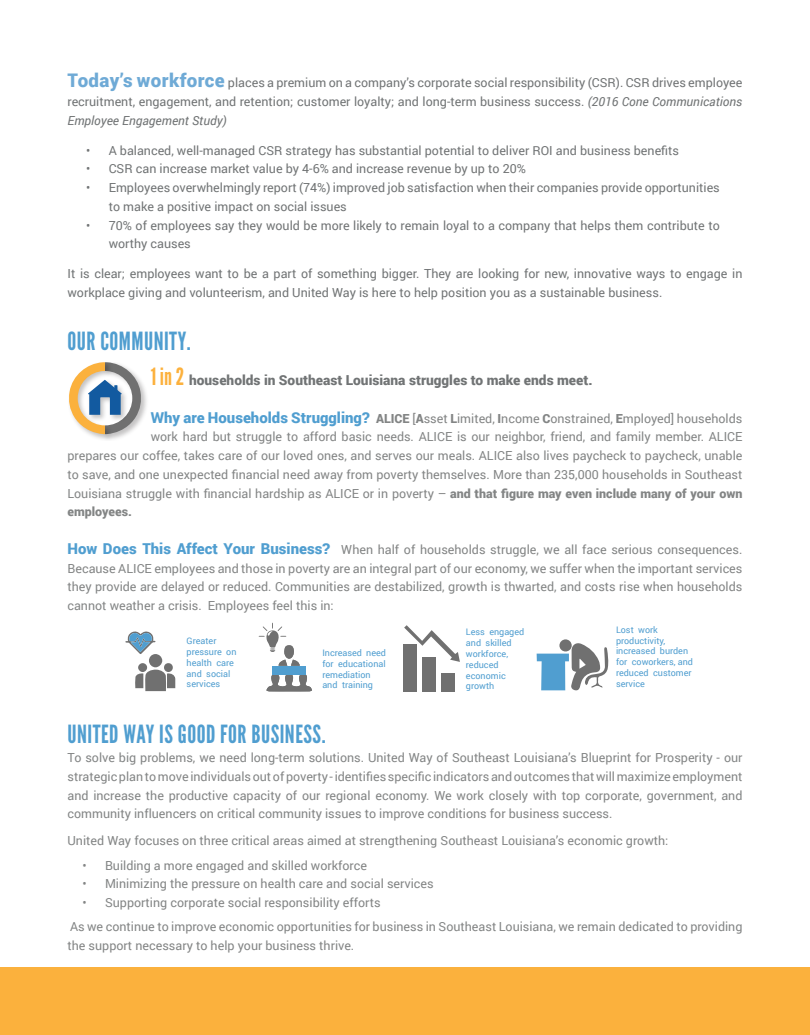
<style>
.page{position:relative;width:810px;height:1035px;background:#fff}
.page>*{position:absolute;margin:0;border:0;box-sizing:border-box;transform-origin:0 0}
.t1{font:25px "League Gothic";letter-spacing:.02em;color:#509ed0}
.t2{font:900 13.75px "Roboto";color:#717475}
.t3{font:12.5px/18.8px "Roboto";color:#838585;text-align:justify}
.t4{font:12.5px/18.8px "Roboto";color:#717475}
.t5{font:900 12.5px "Roboto";color:#838585}
.t6{font:9px/10.8px "Roboto";color:#509ed0}
.s1{font-weight:900;font-size:18.75px;color:#6faad6}
.s2{font-style:italic}
.s3{font-family:"League Gothic";font-weight:400;font-size:23.75px;color:#fcb13d}
.s4{font-weight:900;font-size:15px;color:#509ed0}
.s5{font-weight:900}
</style>
<div class="page">
<div style="left:0;top:968px;width:810px;height:67px;background:#fbb13d"></div>
<svg style="left:125px;top:632px;width:31px;height:22px"></svg>
<svg style="left:135px;top:669px;width:40px;height:22px"></svg>
<div style="left:149px;top:654px;width:13px;height:13px;background:#707070;border-radius:50%"></div>
<div style="left:138px;top:663px;width:9px;height:9px;background:#707070;border-radius:50%"></div>
<div style="left:164px;top:663px;width:9px;height:9px;background:#707070;border-radius:50%"></div>
<svg style="left:266px;top:674px;width:46px;height:17px"></svg>
<svg style="left:259px;top:623px;width:41px;height:43px"></svg>
<div style="left:272px;top:666px;width:34px;height:8px;background:#509ed0"></div>
<svg style="left:559px;top:639px;width:13px;height:12px"></svg>
<svg style="left:537px;top:642px;width:71px;height:48px"></svg>
<svg style="left:404px;top:625px;width:56px;height:37px"></svg>
<div style="left:403px;top:644px;width:14px;height:47px;background:#707070"></div>
<div style="left:422px;top:657px;width:14px;height:34px;background:#707070"></div>
<div style="left:441px;top:673px;width:13px;height:18px;background:#707070"></div>
<img style="left:114px;top:384px;width:33px;height:55px">
<img style="left:89px;top:434px;width:25px;height:6px">
<svg style="left:69px;top:362px;width:73px;height:72px"></svg>
<p class="t4" style="left:68px;top:73px;width:677px;text-align:justify"><span class="s1">Today’s workforce</span> places a premium on a company’s corporate social responsibility (CSR). CSR drives employee recruitment, engagement, and retention; customer loyalty; and long-term business success. <span class="s2">(2016 Cone Communications Employee Engagement Study)</span></p>
<p class="t4" style="left:86px;top:140px;width:594px">• A balanced, well-managed CSR strategy has substantial potential to deliver ROI and business benefits</p>
<p class="t4" style="left:86px;top:159px;width:441px">• CSR can increase market value by 4-6% and increase revenue by up to 20%</p>
<p class="t4" style="left:109px;top:178px;width:613px;text-indent:-22px">• Employees overwhelmingly report (74%) improved job satisfaction when their companies provide opportunities to make a positive impact on social issues</p>
<p class="t4" style="left:109px;top:215px;width:613px;text-indent:-22px">• 70% of employees say they would be more likely to remain loyal to a company that helps them contribute to worthy causes</p>
<p class="t4" style="left:68px;top:264px;width:677px">It is clear; employees want to be a part of something bigger. They are looking for new, innovative ways to engage in workplace giving and volunteerism, and United Way is here to help position you as a sustainable business.</p>
<p class="t1" style="left:68px;top:327px;width:125px">OUR COMMUNITY.</p>
<p class="t2" style="left:151px;top:371px;width:443px"><span class="s3">1 in 2</span> households in Southeast Louisiana struggles to make ends meet.</p>
<p class="t3" style="left:151px;top:408px;width:593px"><span class="s4">Why are Households Struggling?</span> <span class="s5">ALICE</span> [<span class="s5">A</span>sset <span class="s5">L</span>imited, <span class="s5">I</span>ncome <span class="s5">C</span>onstrained, <span class="s5">E</span>mployed] households</p>
<p class="t3" style="left:151px;top:427px;width:593px">work hard but struggle to afford basic needs. ALICE is our neighbor, friend, and family member. ALICE</p>
<p class="t3" style="left:67px;top:446px;width:676px">prepares our coffee, takes care of our loved ones, and serves our meals. ALICE also lives paycheck to paycheck, unable</p>
<p class="t3" style="left:67px;top:465px;width:677px">to save, and one unexpected financial need away from poverty themselves. More than 235,000 households in Southeast</p>
<p class="t3" style="left:67px;top:483px;width:676px">Louisiana struggle with financial hardship as ALICE or in poverty – <span class="s5">and that figure may even include many of your own</span></p>
<p class="t5" style="left:67px;top:503px;width:66px">employees.</p>
<p class="t3" style="left:67px;top:540px;width:677px"><span class="s4">How Does This Affect Your Business?</span> When half of households struggle, we all face serious consequences.<br>Because ALICE employees and those in poverty are an integral part of our economy, we suffer when the important services they provide are delayed or reduced. Communities are destabilized, growth is thwarted, and costs rise when households cannot weather a crisis. Employees feel this in:</p>
<p class="t6" style="left:187px;top:635px;width:51px">Greater pressure on health care and social services</p>
<p class="t6" style="left:322px;top:647px;width:65px">Increased need for educational remediation and training</p>
<p class="t6" style="left:466px;top:626px;width:60px">Less engaged and skilled workforce, reduced economic growth</p>
<p class="t6" style="left:616px;top:624px;width:78px">Lost work productivity, increased burden for coworkers, and reduced customer service</p>
<p class="t1" style="left:68px;top:719px;width:260px">UNITED WAY IS GOOD FOR BUSINESS.</p>
<p class="t3" style="left:68px;top:748px;width:677px">To solve big problems, we need long-term solutions. United Way of Southeast Louisiana’s Blueprint for Prosperity - our strategic plan to move individuals out of poverty - identifies specific indicators and outcomes that will maximize employment and increase the productive capacity of our regional economy. We work closely with top corporate, government, and community influencers on critical community issues to improve conditions for business success.</p>
<p class="t3" style="left:68px;top:830px;width:602px">United Way focuses on three critical areas aimed at strengthening Southeast Louisiana’s economic growth:</p>
<p class="t3" style="left:82px;top:855px;width:286px">• Building a more engaged and skilled workforce</p>
<p class="t3" style="left:82px;top:874px;width:353px">• Minimizing the pressure on health care and social services</p>
<p class="t3" style="left:82px;top:893px;width:300px">• Supporting corporate social responsibility efforts</p>
<p class="t3" style="left:68px;top:916px;width:677px">As we continue to improve economic opportunities for business in Southeast Louisiana, we remain dedicated to providing the support necessary to help your business thrive.</p>
</div>
